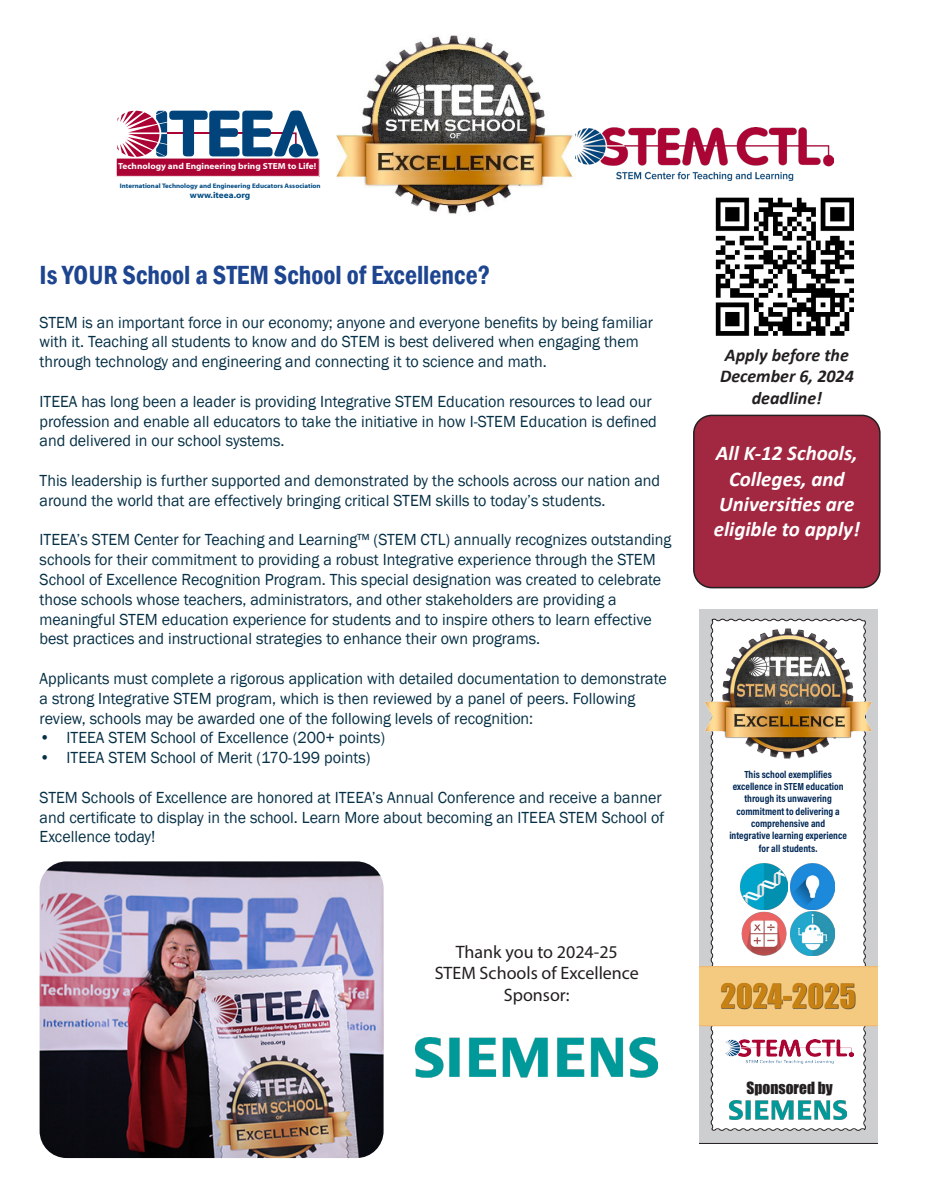
<style>
.page{position:relative;width:927px;height:1197px;background:#fff}
.page>*{position:absolute;margin:0;border:0;box-sizing:border-box;transform-origin:0 0}
.t1{font:30.9px "Impact";color:#c78213}
.t2{font:600 condensed 27px "Franklin Gothic";color:#1e4590}
.t3{font:italic 700 21px/25.2px "Calibri";color:#fff}
.t4{font:18px/21.6px "Myriad Pro";color:#231f20;text-align:center}
.t5{font:italic 700 18px/21.6px "Calibri";color:#231f20;text-align:center}
.t6{font:16.5px/19.8px "Franklin Gothic";color:#052f45}
.t7{font:15.45px "Impact";color:#231f20}
.t8{font:700 10.35px/12.3px "Acumin Pro Cond";color:#002855;text-align:center}
.t9{font:700 8.7px "Myriad Web Pro";color:#fff;scale:1.04 1}
.t10{font:700 8.7px "Myriad Web Pro";color:#004b84;scale:1.04 1}
.t11{font:700 6.6px "Myriad Web Pro";color:#004b84;scale:1.04 1}
</style>
<div class="page">
<div style="left:694px;top:415px;width:186px;height:173px;background:#a22842;border-radius:18px"></div>
<div style="left:693px;top:415px;width:188px;height:173px;border:2px solid #231f20;border-radius:18px"></div>
<img style="left:715px;top:197px;width:139px;height:139px">
<img style="left:40px;top:861px;width:344px;height:297px">
<img style="left:416px;top:1037px;width:242px;height:41px">
<img style="left:336px;top:35px;width:237px;height:179px">
<div style="left:116px;top:158px;width:203px;height:18px;background:#ab0333"></div>
<div style="left:116px;top:158px;width:204px;height:19px;border:1px solid #fff"></div>
<svg style="left:117px;top:111px;width:201px;height:46px"></svg>
<img style="left:575px;top:128px;width:258px;height:53px">
<div style="left:699px;top:609px;width:178px;height:535px;background:#cdced0"></div>
<svg style="left:710px;top:618px;width:156px;height:513px"></svg>
<img style="left:699px;top:627px;width:178px;height:143px">
<div style="left:699px;top:967px;width:178px;height:59px;background:#f4c980"></div>
<div style="left:722px;top:983px;width:134px;height:27px;background:#231f20;opacity:.75"></div>
<img style="left:739px;top:909px;width:50px;height:48px">
<img style="left:740px;top:864px;width:47px;height:45px">
<img style="left:791px;top:864px;width:44px;height:45px">
<img style="left:791px;top:912px;width:44px;height:44px">
<img style="left:726px;top:1039px;width:128px;height:25px">
<img style="left:730px;top:1101px;width:117px;height:19px">
<p class="t9" style="left:118px;top:162px;width:192px">Technology and Engineering bring STEM to Life!</p>
<p class="t11" style="left:120px;top:182px;width:195px">International Technology and Engineering Educators Association</p>
<p class="t10" style="left:190px;top:191px;width:60px">www.iteea.org</p>
<p class="t2" style="left:40px;top:257px;width:452px">Is YOUR School a STEM School of Excellence?</p>
<p class="t6" style="left:40px;top:313px;width:615px">STEM is an important force in our economy; anyone and everyone benefits by being familiar with it. Teaching all students to know and do STEM is best delivered when engaging them through technology and engineering and connecting it to science and math.</p>
<p class="t6" style="left:40px;top:392px;width:614px">ITEEA has long been a leader is providing Integrative STEM Education resources to lead our</p>
<p class="t6" style="left:40px;top:412px;width:619px">profession and enable all educators to take the initiative in how I-STEM Education is defined and delivered in our school systems.</p>
<p class="t6" style="left:40px;top:471px;width:622px">This leadership is further supported and demonstrated by the schools across our nation and around the world that are effectively bringing critical STEM skills to today’s students.</p>
<p class="t6" style="left:40px;top:530px;width:633px">ITEEA’s STEM Center for Teaching and Learning™ (STEM CTL) annually recognizes outstanding schools for their commitment to providing a robust Integrative experience through the STEM School of Excellence Recognition Program. This special designation was created to celebrate those schools whose teachers, administrators, and other stakeholders are providing a</p>
<p class="t6" style="left:40px;top:610px;width:614px">meaningful STEM education experience for students and to inspire others to learn effective best practices and instructional strategies to enhance their own programs.</p>
<p class="t6" style="left:40px;top:669px;width:629px">Applicants must complete a rigorous application with detailed documentation to demonstrate</p>
<p class="t6" style="left:40px;top:689px;width:597px">a strong Integrative STEM program, which is then reviewed by a panel of peers. Following</p>
<p class="t6" style="left:40px;top:709px;width:495px">review, schools may be awarded one of the following levels of recognition:</p>
<p class="t6" style="left:40px;top:728px;width:347px">• ITEEA STEM School of Excellence (200+ points)</p>
<p class="t6" style="left:40px;top:748px;width:332px">• ITEEA STEM School of Merit (170-199 points)</p>
<p class="t6" style="left:40px;top:788px;width:626px">STEM Schools of Excellence are honored at ITEEA’s Annual Conference and receive a banner and certificate to display in the school. Learn More about becoming an ITEEA STEM School of<br>Excellence today!</p>
<p class="t4" style="left:456px;top:940px;width:164px">Thank you to 2024-25</p>
<p class="t4" style="left:435px;top:962px;width:206px">STEM Schools of Excellence<br>Sponsor:</p>
<p class="t5" style="left:720px;top:343px;width:135px">Apply before the<br>December 6, 2024 deadline!</p>
<p class="t3" style="left:716px;top:440px;width:143px">All K-12 Schools,</p>
<p class="t3" style="left:729px;top:465px;width:117px">Colleges, and</p>
<p class="t3" style="left:714px;top:490px;width:148px">Universities are eligible to apply!</p>
<p class="t8" style="left:729px;top:768px;width:119px">This school exemplifies excellence in STEM education through its unwavering commitment to delivering a comprehensive and<br>integrative learning experience for all students.</p>
<p class="t1" style="left:721px;top:972px;width:137px">2024-2025</p>
<p class="t7" style="left:747px;top:1076px;width:88px">Sponsored by</p>
</div>
